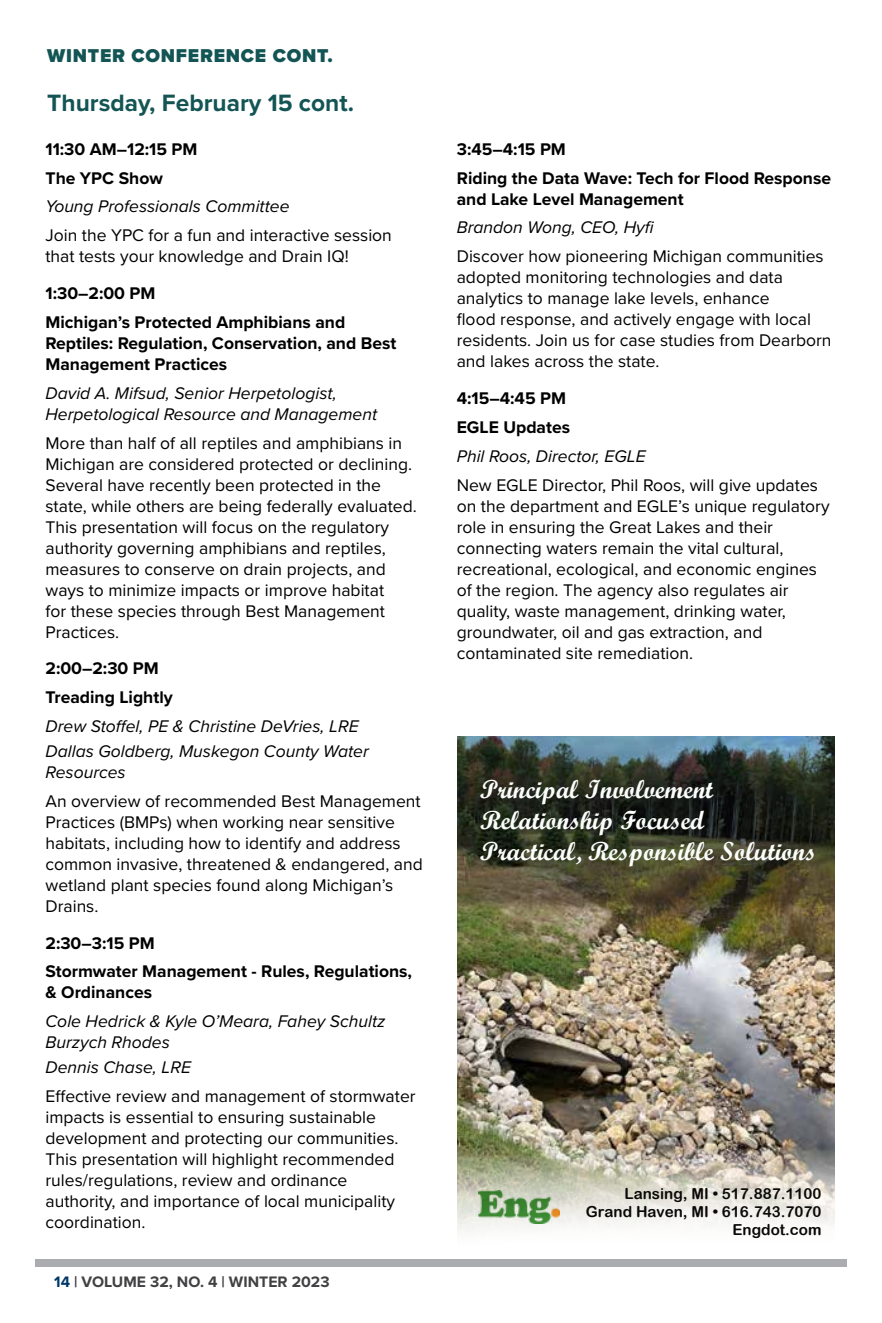
<style>
.page{position:relative;width:882px;height:1323px;background:#fff}
.page>*{position:absolute;margin:0;border:0;box-sizing:border-box;transform-origin:0 0}
.t1{font:26.07px/31.2px "Script MT Bold";color:#fbfdfb}
.t2{font:700 24.5px "Proxima Nova";color:#135554}
.t3{font:900 19.25px "Proxima Nova";letter-spacing:.04em;color:#135554}
.t4{font:17.5px/21px "Proxima Nova";color:#000}
.t5{font:700 17.5px/28.9px "Proxima Nova";color:#000}
.t6{font:italic 17.5px/21px "Proxima Nova";color:#000}
.t7{font:700 15.75px "Proxima Nova";color:#414042}
.t8{font:15.22px/18.2px "Arial Rounded MT Bold";color:#0a0907;text-align:right}
.s1{color:#003768}
</style>
<div class="page">
<div style="left:35px;top:1259px;width:812px;height:7px;background:#aaacaf"></div>
<img style="left:457px;top:913px;width:377px;height:235px">
<div style="left:457px;top:737px;width:377px;height:176px;background:#000;opacity:.75"></div>
<svg style="left:457px;top:737px;width:377px;height:158px;background:#373d31"></svg>
<svg style="left:457px;top:1148px;width:377px;height:84px"></svg>
<img style="left:479px;top:1190px;width:81px;height:33px">
<p class="t3" style="left:47px;top:42px;width:287px">WINTER CONFERENCE CONT.</p>
<h2 class="t2" style="left:47px;top:85px;width:308px">Thursday, February 15 cont.</h2>
<p class="t5" style="left:46px;top:134px;width:153px">11:30 AM–12:15 PM<br>The YPC Show</p>
<p class="t6" style="left:46px;top:195px;width:246px">Young Professionals Committee</p>
<p class="t4" style="left:46px;top:224px;width:348px">Join the YPC for a fun and interactive session that tests your knowledge and Drain IQ!</p>
<p class="t5" style="left:46px;top:278px;width:301px">1:30–2:00 PM<br>Michigan’s Protected Amphibians and</p>
<p class="t5" style="left:46px;top:332px;width:352px;line-height:21px">Reptiles: Regulation, Conservation, and Best<br>Management Practices</p>
<p class="t6" style="left:46px;top:382px;width:333px">David A. Mifsud, Senior Herpetologist,<br>Herpetological Resource and Management</p>
<p class="t4" style="left:46px;top:432px;width:373px">More than half of all reptiles and amphibians in Michigan are considered protected or declining.<br>Several have recently been protected in the state, while others are being federally evaluated.<br>This presentation will focus on the regulatory authority governing amphibians and reptiles, measures to conserve on drain projects, and ways to minimize impacts or improve habitat<br>for these species through Best Management Practices.</p>
<p class="t5" style="left:46px;top:654px;width:129px">2:00–2:30 PM<br>Treading Lightly</p>
<p class="t6" style="left:46px;top:713px;width:325px;line-height:24.8px">Drew Stoffel, PE &amp; Christine DeVries, LRE<br>Dallas Goldberg, Muskegon County Water</p>
<p class="t6" style="left:46px;top:761px;width:82px">Resources</p>
<p class="t4" style="left:46px;top:790px;width:379px">An overview of recommended Best Management Practices (BMPs) when working near sensitive habitats, including how to identify and address common invasive, threatened &amp; endangered, and wetland plant species found along Michigan’s Drains.</p>
<p class="t5" style="left:46px;top:928px;width:368px">2:30–3:15 PM<br>Stormwater Management - Rules, Regulations,</p>
<p class="t5" style="left:46px;top:978px;width:108px">&amp; Ordinances</p>
<p class="t6" style="left:46px;top:1010px;width:342px">Cole Hedrick &amp; Kyle O’Meara, Fahey Schultz<br>Burzych Rhodes</p>
<p class="t6" style="left:46px;top:1056px;width:147px">Dennis Chase, LRE</p>
<p class="t4" style="left:46px;top:1085px;width:372px">Effective review and management of stormwater impacts is essential to ensuring sustainable development and protecting our communities.<br>This presentation will highlight recommended rules/regulations, review and ordinance authority, and importance of local municipality coordination.</p>
<p class="t7" style="left:54px;top:1270px;width:277px"><span class="s1">14</span> | VOLUME 32, NO. 4 | WINTER 2023</p>
<p class="t5" style="left:457px;top:134px;width:376px">3:45–4:15 PM<br>Riding the Data Wave: Tech for Flood Response</p>
<p class="t5" style="left:457px;top:184px;width:228px">and Lake Level Management</p>
<p class="t6" style="left:457px;top:216px;width:199px">Brandon Wong, CEO, Hyfi</p>
<p class="t4" style="left:457px;top:245px;width:376px">Discover how pioneering Michigan communities adopted monitoring technologies and data analytics to manage lake levels, enhance<br>flood response, and actively engage with local residents. Join us for case studies from Dearborn and lakes across the state.</p>
<p class="t5" style="left:457px;top:383px;width:115px">4:15–4:45 PM<br>EGLE Updates</p>
<p class="t6" style="left:457px;top:445px;width:191px">Phil Roos, Director, EGLE</p>
<p class="t4" style="left:457px;top:474px;width:374px">New EGLE Director, Phil Roos, will give updates on the department and EGLE’s unique regulatory role in ensuring the Great Lakes and their connecting waters remain the vital cultural, recreational, ecological, and economic engines of the region. The agency also regulates air quality, waste management, drinking water, groundwater, oil and gas extraction, and contaminated site remediation.</p>
<h1 class="t1" style="left:480px;top:773px;width:337px">Principal Involvement<br>Relationship Focused<br>Practical, Responsible Solutions</h1>
<p class="t8" style="left:586px;top:1184px;width:237px">Lansing, MI • 517.887.1100<br>Grand Haven, MI • 616.743.7070<br>Engdot.com</p>
</div>
